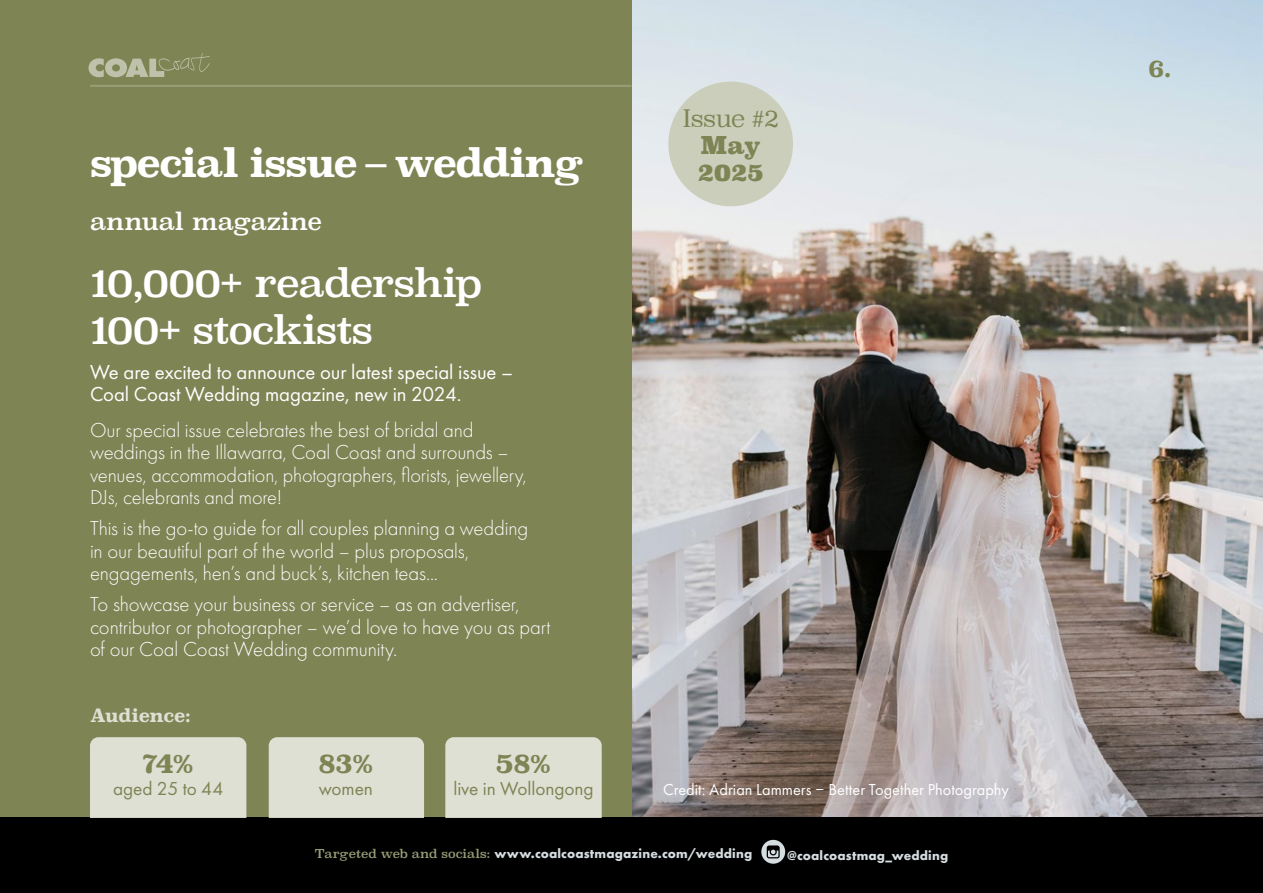
<style>
.page{position:relative;width:1263px;height:893px;background:#fff}
.page>*{position:absolute;margin:0;border:0;box-sizing:border-box;transform-origin:0 0}
.t1{font:39px/46.2px "Superclarendon";letter-spacing:-.035em;color:#fff}
.t2{font:700 39px "Superclarendon";letter-spacing:-.045em;color:#fff}
.t3{font:700 27px "Superclarendon";color:#7e8454}
.t4{font:24px "Superclarendon";letter-spacing:-.015em;color:#fff}
.t5{font:300 24px "Superclarendon";letter-spacing:-.02em;color:#7e8454}
.t6{font:900 24px/27px "Superclarendon";letter-spacing:-.035em;color:#7e8454}
.t7{font:700 24px "Superclarendon";color:#7e8454}
.t8{font:300 21px/22.5px "Futura PT";letter-spacing:-.005em;color:#fff}
.t9{font:21px/22.5px "Futura PT";letter-spacing:-.005em;color:#fff}
.t10{font:19.5px "Futura PT";letter-spacing:-.005em;color:#7e8454}
.t11{font:700 18px "Superclarendon";letter-spacing:-.03em;color:#dfe0d4}
.t12{font:16.5px "Futura PT";color:#fff}
.t13{font:700 13.5px "Futura PT";letter-spacing:.01em;color:#d6dde0}
.s1{font-family:"Superclarendon";font-weight:400;font-size:12px;color:#989d76}
</style>
<div class="page">
<img style="left:631px;top:0;width:632px;height:818px">
<div style="left:0;top:0;width:631px;height:818px;background:#7e8454"></div>
<hr style="left:90px;top:85px;width:541px;height:2px;background:#989d76">
<svg style="left:89px;top:53px;width:121px;height:24px"></svg>
<div style="left:0;top:818px;width:1263px;height:75px;background:#000"></div>
<svg style="left:761px;top:840px;width:24px;height:24px"></svg>
<div style="left:668px;top:82px;width:125px;height:124px;background:#cbcebb;border-radius:50%"></div>
<div style="left:445px;top:737px;width:157px;height:81px;background:#dfe0d4"></div>
<div style="left:269px;top:737px;width:155px;height:81px;background:#dfe0d4"></div>
<div style="left:90px;top:737px;width:156px;height:81px;background:#dfe0d4"></div>
<h1 class="t2" style="left:90px;top:134px;width:495px">special issue – wedding</h1>
<p class="t4" style="left:90px;top:205px;width:233px">annual magazine</p>
<h1 class="t1" style="left:90px;top:263px;width:394px">10,000+ readership<br>100+ stockists</h1>
<p class="t9" style="left:90px;top:361px;width:425px">We are excited to announce our latest special issue –<br>Coal Coast Wedding magazine, new in 2024.</p>
<p class="t8" style="left:90px;top:419px;width:438px">Our special issue celebrates the best of bridal and weddings in the Illawarra, Coal Coast and surrounds – venues, accommodation, photographers, florists, jewellery, DJs, celebrants and more!</p>
<p class="t8" style="left:90px;top:517px;width:440px">This is the go-to guide for all couples planning a wedding in our beautiful part of the world – plus proposals, engagements, hen’s and buck’s, kitchen teas...</p>
<p class="t8" style="left:90px;top:593px;width:462px">To showcase your business or service – as an advertiser, contributor or photographer – we’d love to have you as part of our Coal Coast Wedding community.</p>
<p class="t11" style="left:90px;top:701px;width:103px">Audience:</p>
<p class="t3" style="left:142px;top:743px;width:53px">74%</p>
<p class="t10" style="left:113px;top:777px;width:112px">aged 25 to 44</p>
<p class="t3" style="left:318px;top:743px;width:57px">83%</p>
<p class="t10" style="left:319px;top:777px;width:56px">women</p>
<p class="t3" style="left:495px;top:743px;width:57px">58%</p>
<p class="t10" style="left:453px;top:777px;width:142px">live in Wollongong</p>
<p class="t5" style="left:682px;top:103px;width:98px">Issue #2</p>
<p class="t6" style="left:698px;top:134px;width:68px">May<br>2025</p>
<p class="t12" style="left:663px;top:780px;width:347px">Credit: Adrian Lammers – Better Together Photography</p>
<p class="t13" style="left:315px;top:845px;width:439px"><span class="s1">Targeted web and socials:</span> www.coalcoastmagazine.com/wedding</p>
<p class="t13" style="left:787px;top:847px;width:162px">@coalcoastmag_wedding</p>
<p class="t7" style="left:1148px;top:51px;width:25px">6.</p>
</div>
